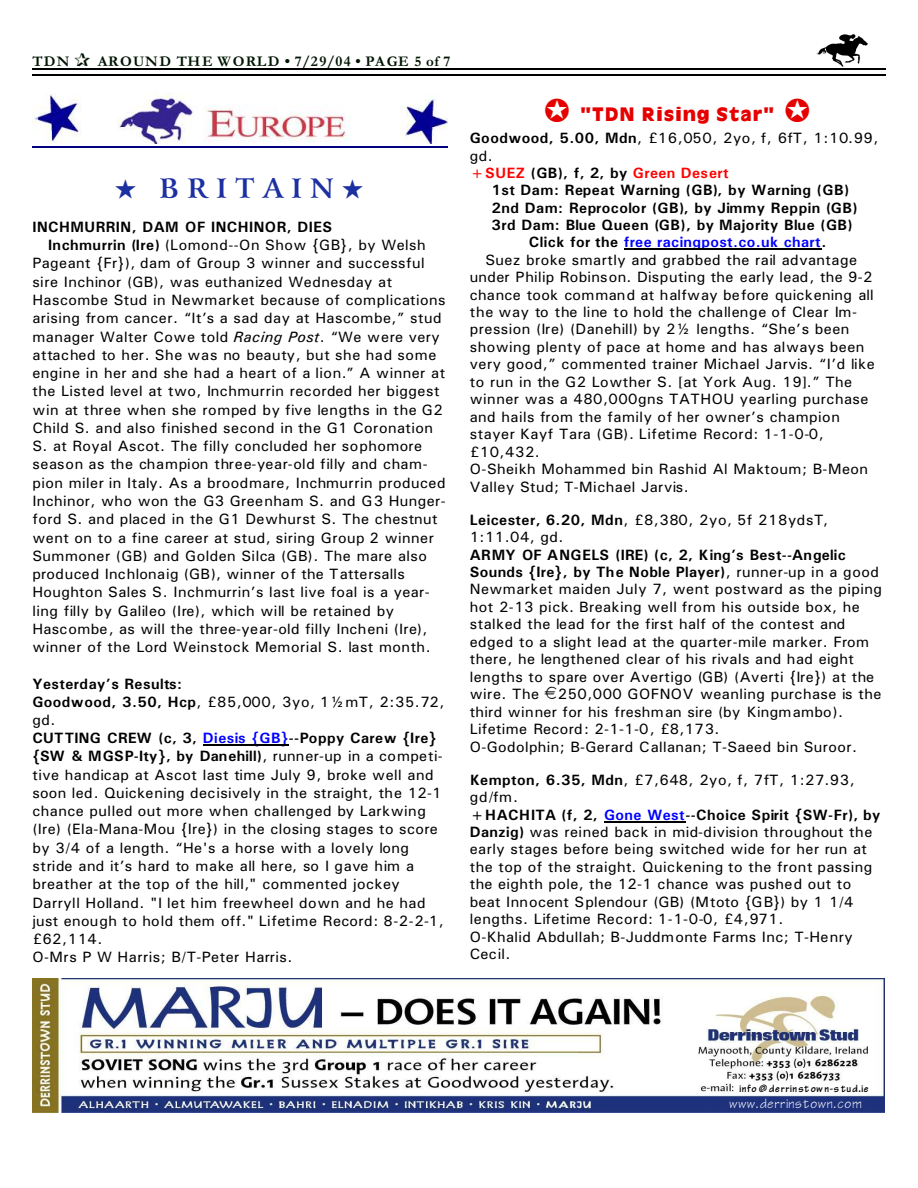
<style>
.page{position:relative;width:918px;height:1188px;background:#fff}
.page>*{position:absolute;margin:0;border:0;box-sizing:border-box;transform-origin:0 0}
.t1{font:700 27px "Arrus BT";letter-spacing:.305em;color:#1c30a1}
.t2{font:900 19.5px "Antiquarian";letter-spacing:.04em;color:#e60000}
.t3{font:15px/17.4px "Univers";letter-spacing:.03em;color:#000}
.t4{font:700 15px "Univers";letter-spacing:.035em;color:#000}
.t5{font:15px "Univers";letter-spacing:.05em;color:#000}
.t6{font:15px "Univers";letter-spacing:.01em;color:#000}
.t7{font:700 15px "Univers";letter-spacing:.025em;color:#00f}
.t8{font:700 15px "Garamond";letter-spacing:.085em;color:#001400}
.t9{font:700 15px "Univers";letter-spacing:.025em;color:#f00}
.t10{font:13.5px "Tech";letter-spacing:.055em;color:#fff}
.t11{font:700 10.5px "Tech";letter-spacing:.035em;color:#000}
.s1{font-weight:700}
.s2{font-style:italic}
.s3{font-weight:700;color:#00f}
.s4{color:#000}
</style>
<div class="page">
<img style="left:817px;top:35px;width:51px;height:31px">
<hr style="left:32px;top:68px;width:853px;height:1px;background:#000">
<hr style="left:32px;top:75px;width:853px;height:1px;background:#000">
<img style="left:32px;top:979px;width:852px;height:133px">
<img style="left:32px;top:94px;width:416px;height:49px">
<hr style="left:32px;top:147px;width:416px;height:1px;background:#000080">
<hr style="left:203px;top:745px;width:86px;height:1px;background:#000">
<hr style="left:624px;top:249px;width:197px;height:1px;background:#000">
<hr style="left:604px;top:821px;width:81px;height:1px;background:#000">
<p class="t8" style="left:32px;top:56px;width:39px">TDN</p>
<p class="t8" style="left:98px;top:56px;width:354px">AROUND THE WORLD • 7/29/04 • PAGE 5 of 7</p>
<h1 class="t1" style="left:115px;top:177px;width:250px">★ BRITAIN★</h1>
<p class="t4" style="left:32px;top:222px;width:301px">INCHMURRIN, DAM OF INCHINOR, DIES</p>
<p class="t3" style="left:48px;top:238px;width:379px"><span class="s1">Inchmurrin (Ire)</span> (Lomond--On Show {GB}, by Welsh</p>
<p class="t3" style="left:32px;top:256px;width:394px">Pageant {Fr}), dam of Group 3 winner and successful</p>
<p class="t3" style="left:32px;top:274px;width:361px">sire Inchinor (GB), was euthanized Wednesday at</p>
<p class="t3" style="left:32px;top:292px;width:415px">Hascombe Stud in Newmarket because of complications</p>
<p class="t3" style="left:32px;top:311px;width:411px">arising from cancer. “It’s a sad day at Hascombe,” stud</p>
<p class="t3" style="left:32px;top:329px;width:409px">manager Walter Cowe told <span class="s2">Racing Post</span>. “We were very</p>
<p class="t5" style="left:32px;top:349px;width:406px">attached to her. She was no beauty, but she had some</p>
<p class="t3" style="left:32px;top:366px;width:414px">engine in her and she had a heart of a lion.” A winner at</p>
<p class="t3" style="left:32px;top:384px;width:409px">the Listed level at two, Inchmurrin recorded her biggest</p>
<p class="t3" style="left:32px;top:402px;width:412px">win at three when she romped by five lengths in the G2</p>
<p class="t3" style="left:32px;top:420px;width:402px">Child S. and also finished second in the G1 Coronation</p>
<p class="t3" style="left:32px;top:439px;width:391px">S. at Royal Ascot. The filly concluded her sophomore</p>
<p class="t5" style="left:32px;top:459px;width:397px">season as the champion three-year-old filly and cham-</p>
<p class="t3" style="left:32px;top:475px;width:415px">pion miler in Italy. As a broodmare, Inchmurrin produced</p>
<p class="t3" style="left:32px;top:493px;width:415px">Inchinor, who won the G3 Greenham S. and G3 Hunger-</p>
<p class="t3" style="left:32px;top:512px;width:407px">ford S. and placed in the G1 Dewhurst S. The chestnut</p>
<p class="t3" style="left:32px;top:530px;width:403px">went on to a fine career at stud, siring Group 2 winner</p>
<p class="t3" style="left:32px;top:548px;width:396px">Summoner (GB) and Golden Silca (GB). The mare also</p>
<p class="t6" style="left:32px;top:569px;width:374px">produced Inchlonaig (GB), winner of the Tattersalls</p>
<p class="t3" style="left:32px;top:585px;width:399px">Houghton Sales S. Inchmurrin’s last live foal is a year-</p>
<p class="t3" style="left:32px;top:603px;width:363px">ling filly by Galileo (Ire), which will be retained by</p>
<p class="t3" style="left:32px;top:621px;width:397px">Hascombe, as will the three-year-old filly Incheni (Ire),</p>
<p class="t3" style="left:32px;top:640px;width:400px">winner of the Lord Weinstock Memorial S. last month.</p>
<p class="t3" style="left:32px;top:676px;width:414px;line-height:18.3px"><span class="s1">Yesterday’s Results:<br>Goodwood, 3.50, Hcp</span>, £85,000, 3yo, 1½mT, 2:35.72, gd.<br><span class="s1">CUTTING CREW (c, 3,</span> <span class="s3">Diesis {GB}</span><span class="s1">--Poppy Carew {Ire} {SW &amp; MGSP-Ity}, by Danehill)</span>, runner-up in a competi&shy;tive handicap at Ascot last time July 9, broke well and soon led. Quickening decisively in the straight, the 12-1 chance pulled out more when challenged by Larkwing (Ire) (Ela-Mana-Mou {Ire}) in the closing stages to score by 3/4 of a length. “He's a horse with a lovely long stride and it’s hard to make all here, so I gave him a breather at the top of the hill," commented jockey Darryll Holland. "I let him freewheel down and he had just enough to hold them off." Lifetime Record: 8-2-2-1, £62,114.<br>O-Mrs P W Harris; B/T-Peter Harris.</p>
<h2 class="t2" style="left:580px;top:106px;width:195px">“TDN Rising Star”</h2>
<p class="t3" style="left:470px;top:131px;width:410px"><span class="s1">Goodwood, 5.00, Mdn</span>, £16,050, 2yo, f, 6fT, 1:10.99,</p>
<p class="t3" style="left:470px;top:148px;width:25px">gd.</p>
<p class="t9" style="left:470px;top:168px;width:260px">+SUEZ <span class="s4">(GB), f, 2, by</span> Green Desert</p>
<p class="t4" style="left:491px;top:185px;width:359px">1st Dam: Repeat Warning (GB), by Warning (GB)</p>
<p class="t4" style="left:491px;top:202px;width:367px">2nd Dam: Reprocolor (GB), by Jimmy Reppin (GB)</p>
<p class="t4" style="left:491px;top:220px;width:363px">3rd Dam: Blue Queen (GB), by Majority Blue (GB)</p>
<p class="t7" style="left:529px;top:237px;width:299px"><span class="s4">Click for the</span> free racingpost.co.uk chart<span class="s4">.</span></p>
<p class="t3" style="left:485px;top:252px;width:373px">Suez broke smartly and grabbed the rail advantage</p>
<p class="t3" style="left:470px;top:270px;width:404px">under Philip Robinson. Disputing the early lead, the 9-2</p>
<p class="t6" style="left:470px;top:289px;width:406px">chance took command at halfway before quickening all</p>
<p class="t5" style="left:470px;top:307px;width:389px">the way to the line to hold the challenge of Clear Im-</p>
<p class="t3" style="left:470px;top:322px;width:381px">pression (Ire) (Danehill) by 2½ lengths. “She’s been</p>
<p class="t3" style="left:470px;top:339px;width:396px">showing plenty of pace at home and has always been</p>
<p class="t3" style="left:470px;top:357px;width:407px">very good,” commented trainer Michael Jarvis. “I’d like</p>
<p class="t3" style="left:470px;top:374px;width:384px">to run in the G2 Lowther S. [at York Aug. 19].” The</p>
<p class="t3" style="left:470px;top:392px;width:400px">winner was a 480,000gns TATHOU yearling purchase</p>
<p class="t3" style="left:470px;top:409px;width:372px">and hails from the family of her owner’s champion</p>
<p class="t3" style="left:470px;top:427px;width:356px">stayer Kayf Tara (GB). Lifetime Record: 1-1-0-0,</p>
<p class="t3" style="left:470px;top:444px;width:72px">£10,432.</p>
<p class="t3" style="left:470px;top:462px;width:400px">O-Sheikh Mohammed bin Rashid Al Maktoum; B-Meon</p>
<p class="t3" style="left:470px;top:479px;width:221px">Valley Stud; T-Michael Jarvis.</p>
<p class="t3" style="left:470px;top:512px;width:360px"><span class="s1">Leicester, 6.20, Mdn</span>, £8,380, 2yo, 5f 218ydsT,<br>1:11.04, gd.</p>
<p class="t3" style="left:470px;top:547px;width:414px"><span class="s1">ARMY OF ANGELS (IRE) (c, 2, King’s Best--Angelic Sounds {Ire}, by The Noble Player)</span>, runner-up in a good Newmarket maiden July 7, went postward as the piping hot 2-13 pick. Breaking well from his outside box, he stalked the lead for the first half of the contest and edged to a slight lead at the quarter-mile marker. From there, he lengthened clear of his rivals and had eight lengths to spare over Avertigo (GB) (Averti {Ire}) at the wire. The</p>
<p class="t3" style="left:470px;top:687px;width:413px;text-indent:88px">250,000 GOFNOV weanling purchase is the third winner for his freshman sire (by Kingmambo).<br>Lifetime Record: 2-1-1-0, £8,173.<br>O-Godolphin; B-Gerard Callanan; T-Saeed bin Suroor.</p>
<p class="t3" style="left:470px;top:772px;width:412px"><span class="s1">Kempton, 6.35, Mdn</span>, £7,648, 2yo, f, 7fT, 1:27.93, gd/fm.<br><span class="s1">+HACHITA (f, 2,</span> <span class="s3">Gone West</span><span class="s1">--Choice Spirit {SW-Fr), by Danzig)</span> was reined back in mid-division throughout the early stages before being switched wide for her run at the top of the straight. Quickening to the front passing the eighth pole, the 12-1 chance was pushed out to beat Innocent Splendour (GB) (Mtoto {GB}) by 1 1/4 lengths. Lifetime Record: 1-1-0-0, £4,971.<br>O-Khalid Abdullah; B-Juddmonte Farms Inc; T-Henry Cecil.</p>
<p class="t11" style="left:739px;top:1084px;width:131px">info@derrinstown-stud.ie</p>
<p class="t10" style="left:730px;top:1098px;width:134px">www.derrinstown.com</p>
</div>
